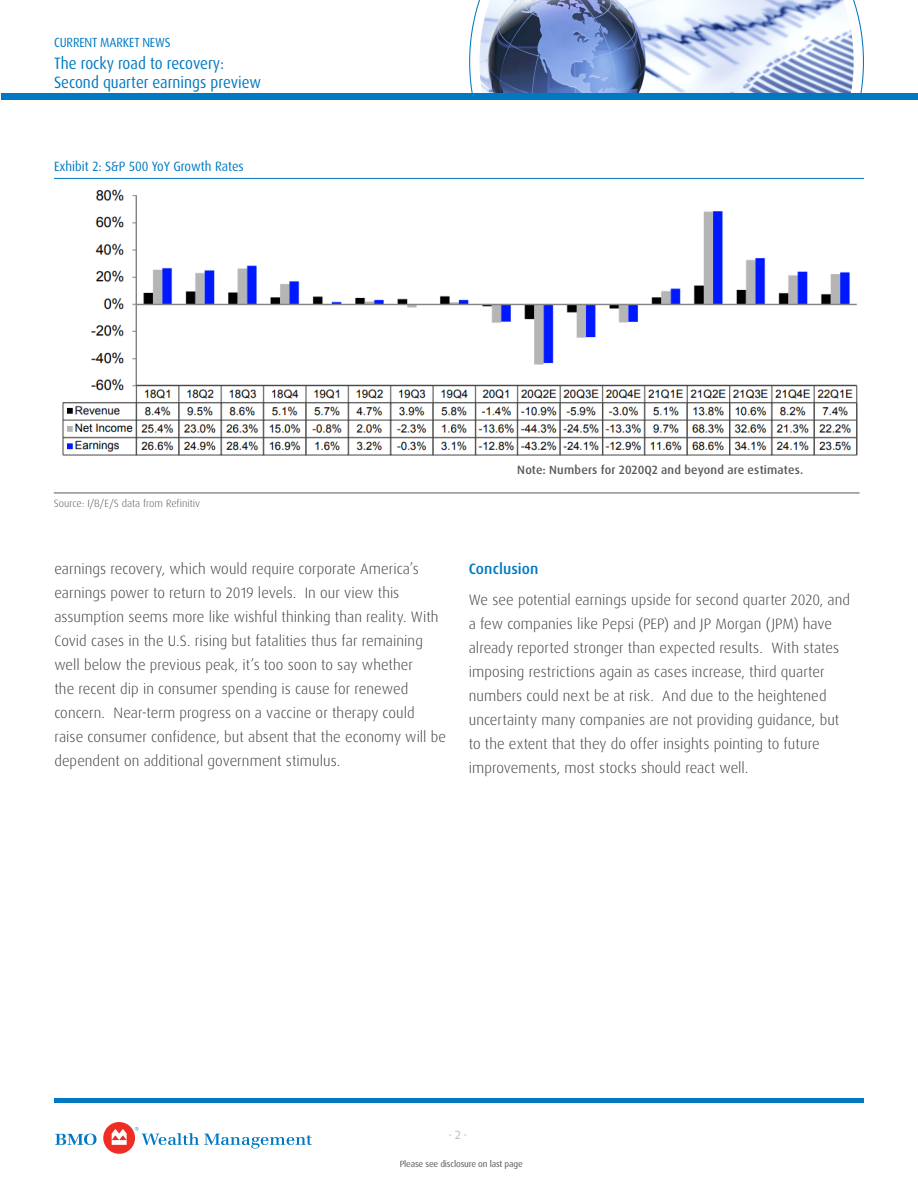
<style>
.page{position:relative;width:918px;height:1188px;background:#fff}
.page>*{position:absolute;margin:0;border:0;box-sizing:border-box;transform-origin:0 0}
.t1{font:16.5px/19.5px "Dax OT";color:#0079c2;scale:.91 1}
.Text_for_paragraph_2{font:300 15px/24px "Dax OT";letter-spacing:.005em;color:#3e3e3f}
.Text_for_paragraph_2-2{font:500 15px "Dax OT";letter-spacing:.005em;color:#0079c2}
.ExhibitTitle{font:13.5px "Dax OT";color:#0079c2;scale:.93 1}
.t2{font:13.2px "Dax OT";letter-spacing:-.01em;color:#0079c2;scale:.91 1}
.Text_for_paragraph_2-3{font:500 12px "Dax OT";letter-spacing:.015em;color:#57585a}
.Inside_ExhibitSource{font:300 10.5px "Dax Pro";color:#57585a}
.t3{font:10.5px "Penumbra Flare Std";color:#bcbdc0}
.t4{font:9px "Dax OT";letter-spacing:-.02em;color:#57585a}
</style>
<div class="page">
<img style="left:479px;top:0;width:375px;height:93px">
<div style="left:1px;top:93px;width:917px;height:7px;background:#0079c2"></div>
<svg style="left:55px;top:1134px;width:42px;height:11px"></svg>
<div style="left:103px;top:1122px;width:32px;height:32px;background:#ee2e22;border-radius:50%"></div>
<svg style="left:135px;top:1127px;width:177px;height:22px"></svg>
<svg style="left:112px;top:1129px;width:15px;height:16px"></svg>
<div style="left:54px;top:1098px;width:810px;height:5px;background:#0079c2"></div>
<hr style="left:54px;top:493px;width:805px;height:1px;background:#57585a">
<hr style="left:54px;top:178px;width:810px;height:1px;background:#0079c2">
<img style="left:62px;top:189px;width:796px;height:267px">
<p class="t2" style="left:54px;top:34px;width:130px">CURRENT MARKET NEWS</p>
<p class="t1" style="left:54px;top:53px;width:229px">The rocky road to recovery:<br>Second quarter earnings preview</p>
<p class="ExhibitTitle" style="left:54px;top:158px;width:206px">Exhibit 2: S&amp;P 500 YoY Growth Rates</p>
<p class="Inside_ExhibitSource" style="left:54px;top:496px;width:148px">Source: I/B/E/S data from Refinitiv</p>
<p class="Text_for_paragraph_2-3" style="left:517px;top:462px;width:287px">Note: Numbers for 2020Q2 and beyond are estimates.</p>
<p class="Text_for_paragraph_2" style="left:54px;top:557px;width:393px">earnings recovery, which would require corporate America’s earnings power to return to 2019 levels. In our view this assumption seems more like wishful thinking than reality. With Covid cases in the U.S. rising but fatalities thus far remaining well below the previous peak, it’s too soon to say whether<br>the recent dip in consumer spending is cause for renewed concern. Near-term progress on a vaccine or therapy could raise consumer confidence, but absent that the economy will be dependent on additional government stimulus.</p>
<p class="Text_for_paragraph_2-2" style="left:469px;top:559px;width:71px">Conclusion</p>
<p class="Text_for_paragraph_2" style="left:469px;top:588px;width:383px">We see potential earnings upside for second quarter 2020, and a few companies like Pepsi (PEP) and JP Morgan (JPM) have already reported stronger than expected results. With states imposing restrictions again as cases increase, third quarter numbers could next be at risk. And due to the heightened uncertainty many companies are not providing guidance, but to the extent that they do offer insights pointing to future improvements, most stocks should react well.</p>
<p class="t3" style="left:449px;top:1129px;width:20px">- 2 -</p>
<p class="t4" style="left:400px;top:1158px;width:125px">Please see disclosure on last page</p>
</div>
